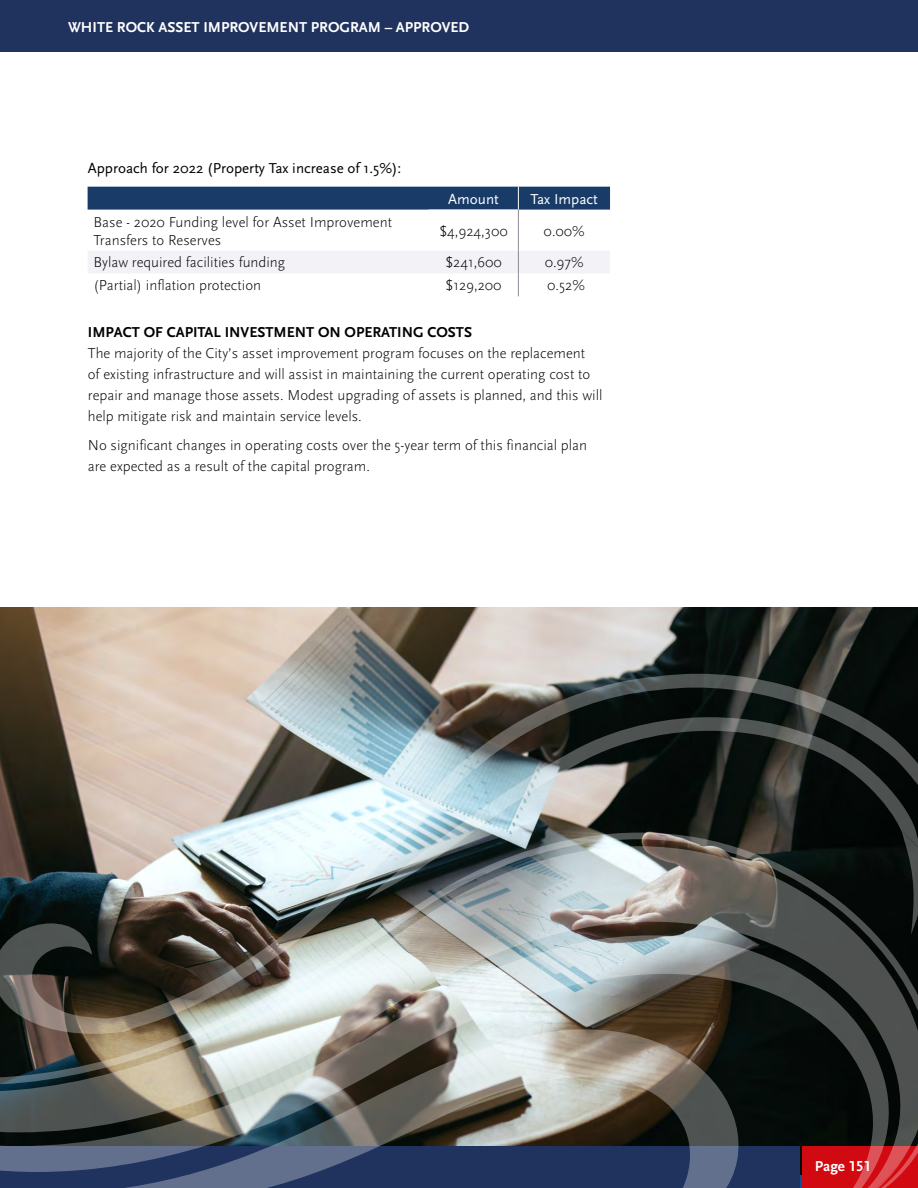
<style>
.page{position:relative;width:918px;height:1188px;background:#fff}
.page>*{position:absolute;margin:0;border:0;box-sizing:border-box;transform-origin:0 0}
.t1{font:300 15px/21px "Scala Sans";color:#000}
.t2{font:15px "Scala Sans Bold LF";color:#fff}
.t3{font:15px "Scala Sans";color:#000}
.t4{font:15px "Scala Sans Bold LF";color:#000}
.t5{font:15px "Scala Sans Regular LF";color:#fff}
</style>
<div class="page">
<img style="left:0;top:608px;width:918px;height:66px">
<div style="left:0;top:0;width:918px;height:51px;background:#20335e"></div>
<svg style="left:0;top:1034px;width:918px;height:154px;background:#5b5c60"></svg>
<svg style="left:844px;top:1154px;width:62px;height:34px;background:#d6292e"></svg>
<img style="left:0;top:674px;width:918px;height:360px">
<svg style="left:88px;top:187px;width:522px;height:109px"></svg>
<p class="t2" style="left:68px;top:19px;width:403px">WHITE ROCK ASSET IMPROVEMENT PROGRAM – APPROVED</p>
<p class="t3" style="left:88px;top:159px;width:315px">Approach for 2022 (Property Tax increase of 1.5%):</p>
<p class="t5" style="left:448px;top:191px;width:52px">Amount</p>
<p class="t5" style="left:531px;top:191px;width:69px">Tax Impact</p>
<p class="t1" style="left:94px;top:213px;width:300px;line-height:18px">Base - 2020 Funding level for Asset Improvement<br>Transfers to Reserves</p>
<p class="t1" style="left:439px;top:220px;width:70px">$4,924,300</p>
<p class="t1" style="left:544px;top:220px;width:43px">0.00%</p>
<p class="t1" style="left:94px;top:252px;width:193px">Bylaw required facilities funding</p>
<p class="t1" style="left:445px;top:252px;width:58px">$241,600</p>
<p class="t1" style="left:545px;top:252px;width:40px">0.97%</p>
<p class="t1" style="left:94px;top:275px;width:169px">(Partial) inflation protection</p>
<p class="t1" style="left:446px;top:275px;width:58px">$129,200</p>
<p class="t1" style="left:547px;top:275px;width:39px">0.52%</p>
<p class="t4" style="left:88px;top:324px;width:386px">IMPACT OF CAPITAL INVESTMENT ON OPERATING COSTS</p>
<p class="t1" style="left:88px;top:342px;width:516px">The majority of the City’s asset improvement program focuses on the replacement<br>of existing infrastructure and will assist in maintaining the current operating cost to repair and manage those assets. Modest upgrading of assets is planned, and this will help mitigate risk and maintain service levels.</p>
<p class="t1" style="left:88px;top:435px;width:501px">No significant changes in operating costs over the 5-year term of this financial plan are expected as a result of the capital program.</p>
<p class="t2" style="left:815px;top:1158px;width:58px">Page 151</p>
</div>
